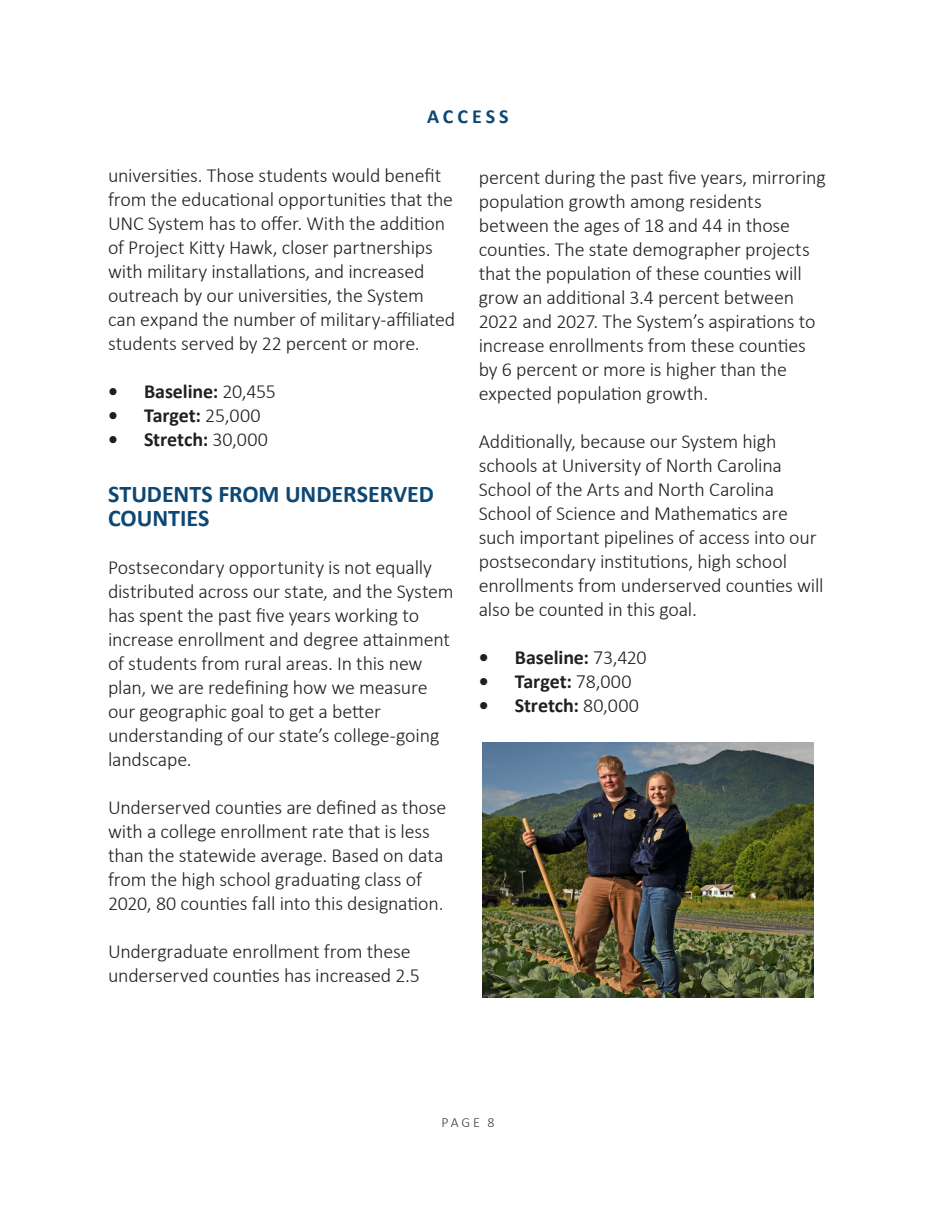
<style>
.page{position:relative;width:936px;height:1224px;background:#fff}
.page>*{position:absolute;margin:0;border:0;box-sizing:border-box;transform-origin:0 0}
.Body{font:700 24px/24px "Calibri";color:#0d4774}
.Body-2{font:300 20px/24px "Calibri";letter-spacing:-.01em;color:#231f20}
.t1{font:700 20px "Calibri";letter-spacing:-.005em;color:#231f20}
.t2{font:700 20px "Calibri";letter-spacing:.2em;color:#0d4774}
.t3{font:300 14px "Calibri";color:#353f43}
.s1{font-weight:300}
</style>
<div class="page">
<img style="left:483px;top:743px;width:330px;height:255px">
<p class="t2" style="left:427px;top:102px;width:83px">ACCESS</p>
<p class="Body-2" style="left:108px;top:163px;width:349px">universities. Those students would benefit from the educational opportunities that the UNC System has to offer. With the addition of Project Kitty Hawk, closer partnerships with military installations, and increased outreach by our universities, the System can expand the number of military-affiliated students served by 22 percent or more.</p>
<p class="t1" style="left:108px;top:377px;width:170px">• Baseline: <span class="s1">20,455</span></p>
<p class="t1" style="left:108px;top:401px;width:154px">• Target: <span class="s1">25,000</span></p>
<p class="t1" style="left:108px;top:425px;width:162px">• Stretch: <span class="s1">30,000</span></p>
<p class="Body" style="left:108px;top:482px;width:327px">STUDENTS FROM UNDERSERVED<br>COUNTIES</p>
<p class="Body-2" style="left:108px;top:555px;width:347px">Postsecondary opportunity is not equally distributed across our state, and the System has spent the past five years working to increase enrollment and degree attainment of students from rural areas. In this new plan, we are redefining how we measure our geographic goal to get a better understanding of our state’s college-going landscape.</p>
<p class="Body-2" style="left:108px;top:795px;width:340px">Underserved counties are defined as those with a college enrollment rate that is less than the statewide average. Based on data from the high school graduating class of 2020, 80 counties fall into this designation.</p>
<p class="Body-2" style="left:108px;top:939px;width:314px">Undergraduate enrollment from these underserved counties has increased 2.5</p>
<p class="Body-2" style="left:479px;top:165px;width:349px">percent during the past five years, mirroring population growth among residents between the ages of 18 and 44 in those counties. The state demographer projects that the population of these counties will grow an additional 3.4 percent between 2022 and 2027. The System’s aspirations to increase enrollments from these counties by 6 percent or more is higher than the expected population growth.</p>
<p class="Body-2" style="left:479px;top:429px;width:346px">Additionally, because our System high schools at University of North Carolina School of the Arts and North Carolina School of Science and Mathematics are such important pipelines of access into our postsecondary institutions, high school enrollments from underserved counties will also be counted in this goal.</p>
<p class="t1" style="left:479px;top:643px;width:169px">• Baseline: <span class="s1">73,420</span></p>
<p class="t1" style="left:479px;top:667px;width:154px">• Target: <span class="s1">78,000</span></p>
<p class="t1" style="left:479px;top:691px;width:162px">• Stretch: <span class="s1">80,000</span></p>
<p class="t3" style="left:442px;top:1113px;width:55px">PAGE 8</p>
</div>
